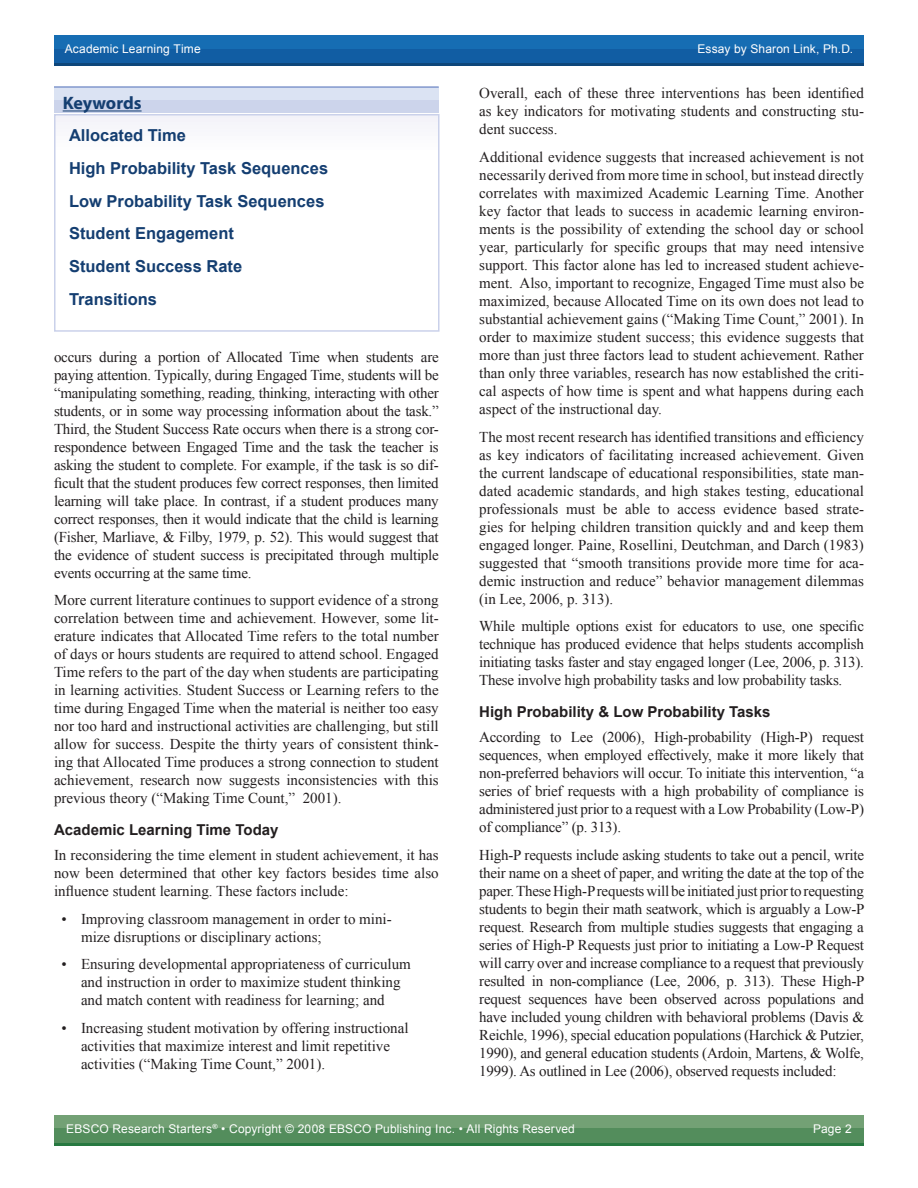
<style>
.page{position:relative;width:918px;height:1188px;background:#fff}
.page>*{position:absolute;margin:0;border:0;box-sizing:border-box;transform-origin:0 0}
.TOC_Keyword_Header{font:700 18px "Myriad Pro";letter-spacing:-.005em;color:#143e71}
.Keywords{font:700 16.5px "Arial";color:#143e71}
.Body_Text{font:15px/18px "Times New Roman";color:#231f20;text-align:justify}
.Bulleted_Body_Text{font:15px/18px "Times New Roman";color:#231f20}
.Body_Text_Subheader{font:700 15px "Arial";color:#231f20}
.Master_Page_Left_Ali{font:12px "Arial";letter-spacing:.01em;color:#fff}
.Master_Page_Right_Al{font:12px "Arial";letter-spacing:.01em;color:#fff}
</style>
<div class="page">
<div style="left:54px;top:36px;width:810px;height:14px;background:#166db3"></div>
<div style="left:54px;top:49px;width:810px;height:14px;background:#115da3"></div>
<hr style="left:54px;top:63px;width:810px;height:3px;background:#0d467a">
<div style="left:54px;top:1115px;width:810px;height:15px;background:#73a175"></div>
<div style="left:54px;top:1129px;width:810px;height:14px;background:#538d5c"></div>
<hr style="left:54px;top:1143px;width:810px;height:3px;background:#277941">
<div style="left:54px;top:87px;width:385px;height:13px;background:#dbe3f3"></div>
<div style="left:54px;top:100px;width:385px;height:13px;background:#ccd4eb"></div>
<hr style="left:54px;top:86px;width:385px;height:2px;background:#8298cd">
<div style="left:54px;top:114px;width:386px;height:218px;border:2px solid #cad1ea"></div>
<hr style="left:63px;top:111px;width:79px;height:1px;background:#143e71">
<p class="Master_Page_Left_Ali" style="left:65px;top:41px;width:137px">Academic Learning Time</p>
<p class="Master_Page_Right_Al" style="left:697px;top:41px;width:157px">Essay by Sharon Link, Ph.D.</p>
<p class="TOC_Keyword_Header" style="left:63px;top:91px;width:80px">Keywords</p>
<p class="Keywords" style="left:69px;top:124px;width:119px">Allocated Time</p>
<p class="Keywords" style="left:69px;top:157px;width:261px">High Probability Task Sequences</p>
<p class="Keywords" style="left:69px;top:190px;width:257px">Low Probability Task Sequences</p>
<p class="Keywords" style="left:69px;top:223px;width:167px">Student Engagement</p>
<p class="Keywords" style="left:69px;top:255px;width:175px">Student Success Rate</p>
<p class="Keywords" style="left:69px;top:288px;width:90px">Transitions</p>
<p class="Body_Text" style="left:54px;top:347px;width:386px">occurs during a portion of Allocated Time when students are paying attention. Typically, during Engaged Time, students will be “manipulating something, reading, thinking, interacting with other students, or in some way processing information about the task.” Third, the Student Success Rate occurs when there is a strong cor&shy;respondence between Engaged Time and the task the teacher is asking the student to complete. For example, if the task is so dif&shy;ficult that the student produces few correct responses, then limited learning will take place. In contrast, if a student produces many correct responses, then it would indicate that the child is learning (Fisher, Marliave, &amp; Filby, 1979, p. 52). This would suggest that the evidence of student success is precipitated through multiple events occurring at the same time.</p>
<p class="Body_Text" style="left:54px;top:591px;width:386px">More current literature continues to support evidence of a strong correlation between time and achievement. However, some lit&shy;erature indicates that Allocated Time refers to the total number of days or hours students are required to attend school. Engaged Time refers to the part of the day when students are participating in learning activities. Student Success or Learning refers to the time during Engaged Time when the material is neither too easy nor too hard and instructional activities are challenging, but still allow for success. Despite the thirty years of consistent think&shy;ing that Allocated Time produces a strong connection to student achievement, research now suggests inconsistencies with this previous theory (“Making Time Count,” 2001).</p>
<p class="Body_Text_Subheader" style="left:54px;top:820px;width:226px">Academic Learning Time Today</p>
<p class="Body_Text" style="left:54px;top:846px;width:386px">In reconsidering the time element in student achievement, it has now been determined that other key factors besides time also influence student learning. These factors include:</p>
<p class="Bulleted_Body_Text" style="left:81px;top:909px;width:312px;text-indent:-20px">• Improving classroom management in order to mini&shy;mize disruptions or disciplinary actions;</p>
<p class="Bulleted_Body_Text" style="left:81px;top:955px;width:331px;text-indent:-20px">• Ensuring developmental appropriateness of curriculum and instruction in order to maximize student thinking and match content with readiness for learning; and</p>
<p class="Bulleted_Body_Text" style="left:81px;top:1019px;width:329px;text-indent:-20px">• Increasing student motivation by offering instructional activities that maximize interest and limit repetitive activities (“Making Time Count,” 2001).</p>
<p class="Body_Text" style="left:479px;top:84px;width:386px">Overall, each of these three interventions has been identified as key indicators for motivating students and constructing stu&shy;dent success.</p>
<p class="Body_Text" style="left:479px;top:148px;width:386px">Additional evidence suggests that increased achievement is not necessarily derived from more time in school, but instead directly correlates with maximized Academic Learning Time. Another key factor that leads to success in academic learning environ&shy;ments is the possibility of extending the school day or school year, particularly for specific groups that may need intensive support. This factor alone has led to increased student achieve&shy;ment. Also, important to recognize, Engaged Time must also be maximized, because Allocated Time on its own does not lead to substantial achievement gains (“Making Time Count,” 2001). In order to maximize student success; this evidence suggests that more than just three factors lead to student achievement. Rather than only three variables, research has now established the criti&shy;cal aspects of how time is spent and what happens during each aspect of the instructional day.</p>
<p class="Body_Text" style="left:479px;top:427px;width:386px">The most recent research has identified transitions and efficiency as key indicators of facilitating increased achievement. Given the current landscape of educational responsibilities, state man&shy;dated academic standards, and high stakes testing, educational professionals must be able to access evidence based strate&shy;gies for helping children transition quickly and and keep them engaged longer. Paine, Rosellini, Deutchman, and Darch (1983) suggested that “smooth transitions provide more time for aca&shy;demic instruction and reduce” behavior management dilemmas (in Lee, 2006, p. 313).</p>
<p class="Body_Text" style="left:479px;top:617px;width:386px">While multiple options exist for educators to use, one specific technique has produced evidence that helps students accomplish initiating tasks faster and stay engaged longer (Lee, 2006, p. 313).<br>These involve high probability tasks and low probability tasks.</p>
<p class="Body_Text_Subheader" style="left:479px;top:702px;width:293px">High Probability &amp; Low Probability Tasks</p>
<p class="Body_Text" style="left:479px;top:728px;width:386px">According to Lee (2006), High-probability (High-P) request sequences, when employed effectively, make it more likely that non-preferred behaviors will occur. To initiate this intervention, “a series of brief requests with a high probability of compliance is administered just prior to a request with a Low Probability (Low-P) of compliance” (p. 313).</p>
<p class="Body_Text" style="left:479px;top:845px;width:387px">High-P requests include asking students to take out a pencil, write their name on a sheet of paper, and writing the date at the top of the paper. These High-P requests will be initiated just prior to requesting students to begin their math seatwork, which is arguably a Low-P request. Research from multiple studies suggests that engaging a series of High-P Requests just prior to initiating a Low-P Request will carry over and increase compliance to a request that previously resulted in non-compliance (Lee, 2006, p. 313). These High-P request sequences have been observed across populations and have included young children with behavioral problems (Davis &amp; Reichle, 1996), special education populations (Harchick &amp; Putzier, 1990), and general education students (Ardoin, Martens, &amp; Wolfe, 1999). As outlined in Lee (2006), observed requests included:</p>
<p class="Master_Page_Left_Ali" style="left:66px;top:1121px;width:510px">EBSCO Research Starters<sup>®</sup> • Copyright © 2008 EBSCO Publishing Inc. • All Rights Reserved</p>
<p class="Master_Page_Right_Al" style="left:813px;top:1121px;width:40px">Page 2</p>
</div>
